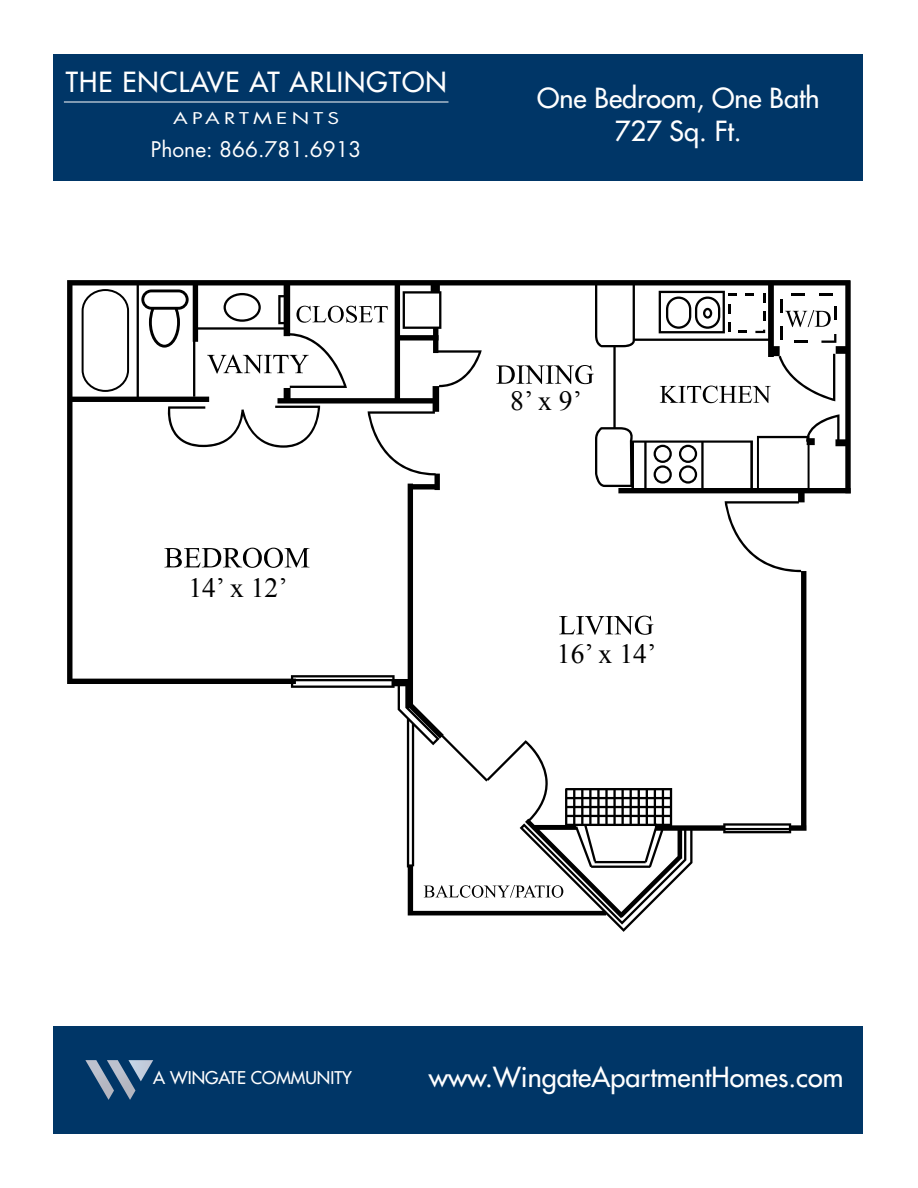
<style>
.page{position:relative;width:918px;height:1188px;background:#fff}
.page>*{position:absolute;margin:0;border:0;box-sizing:border-box;transform-origin:0 0}
.t1{font:27.6px "Times New Roman";color:#000}
.t2{font:27px "Futura";color:#fff}
.t3{font:27px "Futura";letter-spacing:.04em;color:#fff}
.t4{font:21px "Futura";color:#fff}
.t5{font:17.1px "Futura";color:#fff}
.t6{font:15.75px "Futura";letter-spacing:.2em;color:#fff;scale:1.33 1}
</style>
<div class="page">
<div style="left:53px;top:54px;width:810px;height:127px;background:#003667"></div>
<div style="left:53px;top:1026px;width:810px;height:108px;background:#003667"></div>
<img style="left:135px;top:1060px;width:18px;height:21px">
<img style="left:85px;top:1060px;width:22px;height:37px">
<img style="left:107px;top:1060px;width:28px;height:40px">
<hr style="left:64px;top:102px;width:385px;height:1px;background:#fff">
<svg style="left:67px;top:280px;width:784px;height:652px"></svg>
<p class="t3" style="left:66px;top:64px;width:382px">THE ENCLAVE AT ARLINGTON</p>
<p class="t6" style="left:173px;top:108px;width:126px">APARTMENTS</p>
<p class="t4" style="left:151px;top:135px;width:212px">Phone: 866.781.6913</p>
<p class="t2" style="left:537px;top:81px;width:284px">One Bedroom, One Bath</p>
<p class="t2" style="left:615px;top:113px;width:128px">727 Sq. Ft.</p>
<p class="t1" style="left:188px;top:569px;width:101px">14’ x 12’</p>
<p class="t1" style="left:510px;top:382px;width:73px">8’ x 9’</p>
<p class="t1" style="left:557px;top:635px;width:101px">16’ x 14’</p>
<p class="t5" style="left:153px;top:1067px;width:200px">A WINGATE COMMUNITY</p>
<p class="t2" style="left:429px;top:1060px;width:416px">www.WingateApartmentHomes.com</p>
</div>
